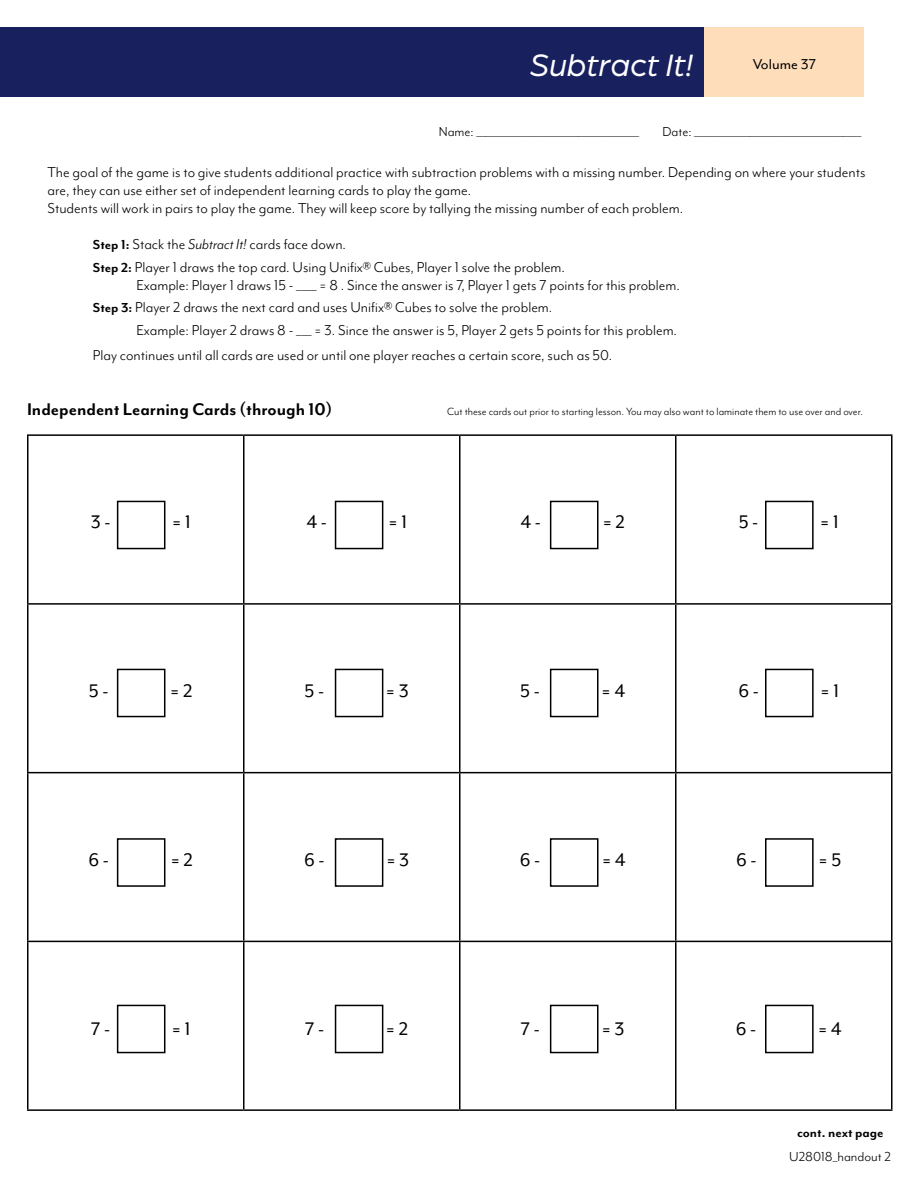
<style>
.page{position:relative;width:918px;height:1188px;background:#fff}
.page>*{position:absolute;margin:0;border:0;box-sizing:border-box;transform-origin:0 0}
.t1{font:italic 33px "Arboria";color:#fff}
.t2{font:21px "Mr Eaves Mod OT";color:#000}
.t3{font:700 19.5px "Mr Eaves Mod OT";color:#000}
.t4{font:16.5px/18px "Mr Eaves Mod OT";color:#000}
.t5{font:16.5px "Mr Eaves Mod OT";color:#000}
.t6{font:15px "Mr Eaves Mod OT";color:#000}
.t7{font:700 15px "Mr Eaves Mod OT";color:#000}
.t8{font:12px "Mr Eaves Mod OT";color:#000}
.s1{font-weight:700;font-size:15px}
.s2{font-style:italic}
</style>
<div class="page">
<hr style="left:27px;top:434px;width:217px;height:2px;background:#000">
<hr style="left:27px;top:436px;width:1px;height:167px;background:#000">
<hr style="left:244px;top:434px;width:216px;height:2px;background:#000">
<hr style="left:243px;top:436px;width:1px;height:167px;background:#000">
<hr style="left:460px;top:434px;width:216px;height:2px;background:#000">
<hr style="left:459px;top:436px;width:1px;height:167px;background:#000">
<hr style="left:676px;top:434px;width:216px;height:2px;background:#000">
<hr style="left:675px;top:436px;width:1px;height:167px;background:#000">
<hr style="left:891px;top:436px;width:1px;height:167px;background:#000">
<hr style="left:27px;top:603px;width:217px;height:2px;background:#000">
<hr style="left:27px;top:605px;width:1px;height:167px;background:#000">
<hr style="left:244px;top:603px;width:216px;height:2px;background:#000">
<hr style="left:243px;top:605px;width:1px;height:167px;background:#000">
<hr style="left:460px;top:603px;width:216px;height:2px;background:#000">
<hr style="left:459px;top:605px;width:1px;height:167px;background:#000">
<hr style="left:676px;top:603px;width:216px;height:2px;background:#000">
<hr style="left:675px;top:605px;width:1px;height:167px;background:#000">
<hr style="left:891px;top:605px;width:1px;height:167px;background:#000">
<hr style="left:27px;top:772px;width:217px;height:1px;background:#000">
<hr style="left:27px;top:773px;width:1px;height:168px;background:#000">
<hr style="left:244px;top:772px;width:216px;height:1px;background:#000">
<hr style="left:243px;top:773px;width:1px;height:168px;background:#000">
<hr style="left:460px;top:772px;width:216px;height:1px;background:#000">
<hr style="left:459px;top:773px;width:1px;height:168px;background:#000">
<hr style="left:676px;top:772px;width:216px;height:1px;background:#000">
<hr style="left:675px;top:773px;width:1px;height:168px;background:#000">
<hr style="left:891px;top:773px;width:1px;height:168px;background:#000">
<hr style="left:27px;top:941px;width:217px;height:1px;background:#000">
<hr style="left:27px;top:942px;width:1px;height:167px;background:#000">
<hr style="left:244px;top:941px;width:216px;height:1px;background:#000">
<hr style="left:243px;top:942px;width:1px;height:167px;background:#000">
<hr style="left:460px;top:941px;width:216px;height:1px;background:#000">
<hr style="left:459px;top:942px;width:1px;height:167px;background:#000">
<hr style="left:676px;top:941px;width:216px;height:1px;background:#000">
<hr style="left:675px;top:942px;width:1px;height:167px;background:#000">
<hr style="left:891px;top:942px;width:1px;height:167px;background:#000">
<hr style="left:27px;top:1109px;width:217px;height:2px;background:#000">
<hr style="left:244px;top:1109px;width:216px;height:2px;background:#000">
<hr style="left:460px;top:1109px;width:216px;height:2px;background:#000">
<hr style="left:676px;top:1109px;width:216px;height:2px;background:#000">
<div style="left:117px;top:501px;width:48px;height:48px;border:2px solid #000"></div>
<div style="left:117px;top:669px;width:48px;height:48px;border:2px solid #000"></div>
<div style="left:117px;top:838px;width:48px;height:49px;border:2px solid #000"></div>
<div style="left:117px;top:1005px;width:48px;height:48px;border:2px solid #000"></div>
<div style="left:335px;top:501px;width:48px;height:48px;border:2px solid #000"></div>
<div style="left:335px;top:669px;width:48px;height:48px;border:2px solid #000"></div>
<div style="left:335px;top:838px;width:48px;height:49px;border:2px solid #000"></div>
<div style="left:335px;top:1005px;width:48px;height:48px;border:2px solid #000"></div>
<div style="left:550px;top:501px;width:48px;height:48px;border:2px solid #000"></div>
<div style="left:550px;top:669px;width:48px;height:48px;border:2px solid #000"></div>
<div style="left:550px;top:838px;width:48px;height:49px;border:2px solid #000"></div>
<div style="left:550px;top:1005px;width:48px;height:48px;border:2px solid #000"></div>
<div style="left:765px;top:501px;width:49px;height:48px;border:2px solid #000"></div>
<div style="left:765px;top:669px;width:49px;height:48px;border:2px solid #000"></div>
<div style="left:765px;top:838px;width:49px;height:49px;border:2px solid #000"></div>
<div style="left:765px;top:1005px;width:49px;height:48px;border:2px solid #000"></div>
<div style="left:0;top:27px;width:705px;height:70px;background:#18205d"></div>
<div style="left:705px;top:27px;width:159px;height:70px;background:#feddbb"></div>
<h1 class="t1" style="left:530px;top:43px;width:165px">Subtract It!</h1>
<p class="t5" style="left:753px;top:55px;width:65px">Volume 37</p>
<p class="t6" style="left:439px;top:124px;width:202px">Name: ___________________________________</p>
<p class="t6" style="left:662px;top:124px;width:201px">Date: ____________________________________</p>
<p class="t4" style="left:48px;top:164px;width:819px">The goal of the game is to give students additional practice with subtraction problems with a missing number. Depending on where your students are, they can use either set of independent learning cards to play the game.<br>Students will work in pairs to play the game. They will keep score by tallying the missing number of each problem.</p>
<p class="t4" style="left:93px;top:233px;width:474px;line-height:22.5px"><span class="s1">Step 1:</span> Stack the <span class="s2">Subtract It!</span> cards face down.<br><span class="s1">Step 2:</span> Player 1 draws the top card. Using Unifix® Cubes, Player 1 solve the problem.</p>
<p class="t4" style="left:93px;top:274px;width:589px;line-height:22.5px;text-indent:43px">Example: Player 1 draws 15 - ____ = 8 . Since the answer is 7, Player 1 gets 7 points for this problem.<br><span class="s1">Step 3:</span> Player 2 draws the next card and uses Unifix® Cubes to solve the problem.</p>
<p class="t4" style="left:93px;top:318px;width:586px;line-height:24.8px;text-indent:43px">Example: Player 2 draws 8 - ___ = 3. Since the answer is 5, Player 2 gets 5 points for this problem.<br>Play continues until all cards are used or until one player reaches a certain score, such as 50.</p>
<p class="t3" style="left:27px;top:399px;width:307px">Independent Learning Cards (through 10)</p>
<p class="t8" style="left:447px;top:405px;width:417px">Cut these cards out prior to starting lesson. You may also want to laminate them to use over and over.</p>
<p class="t2" style="left:91px;top:511px;width:21px">3 -</p>
<p class="t2" style="left:172px;top:511px;width:20px">= 1</p>
<p class="t2" style="left:306px;top:511px;width:22px">4 -</p>
<p class="t2" style="left:389px;top:511px;width:20px">= 1</p>
<p class="t2" style="left:520px;top:511px;width:22px">4 -</p>
<p class="t2" style="left:603px;top:511px;width:24px">= 2</p>
<p class="t2" style="left:739px;top:511px;width:21px">5 -</p>
<p class="t2" style="left:820px;top:511px;width:20px">= 1</p>
<p class="t2" style="left:89px;top:679px;width:21px">5 -</p>
<p class="t2" style="left:170px;top:679px;width:24px">= 2</p>
<p class="t2" style="left:305px;top:679px;width:21px">5 -</p>
<p class="t2" style="left:386px;top:679px;width:24px">= 3</p>
<p class="t2" style="left:520px;top:679px;width:21px">5 -</p>
<p class="t2" style="left:602px;top:679px;width:25px">= 4</p>
<p class="t2" style="left:738px;top:679px;width:22px">6 -</p>
<p class="t2" style="left:821px;top:679px;width:20px">= 1</p>
<p class="t2" style="left:88px;top:848px;width:22px">6 -</p>
<p class="t2" style="left:171px;top:848px;width:24px">= 2</p>
<p class="t2" style="left:304px;top:848px;width:22px">6 -</p>
<p class="t2" style="left:386px;top:848px;width:24px">= 3</p>
<p class="t2" style="left:520px;top:848px;width:22px">6 -</p>
<p class="t2" style="left:602px;top:848px;width:25px">= 4</p>
<p class="t2" style="left:736px;top:848px;width:22px">6 -</p>
<p class="t2" style="left:819px;top:848px;width:24px">= 5</p>
<p class="t2" style="left:91px;top:1017px;width:21px">7 -</p>
<p class="t2" style="left:172px;top:1017px;width:20px">= 1</p>
<p class="t2" style="left:305px;top:1017px;width:21px">7 -</p>
<p class="t2" style="left:386px;top:1017px;width:24px">= 2</p>
<p class="t2" style="left:521px;top:1017px;width:21px">7 -</p>
<p class="t2" style="left:602px;top:1017px;width:24px">= 3</p>
<p class="t2" style="left:736px;top:1017px;width:22px">6 -</p>
<p class="t2" style="left:818px;top:1017px;width:25px">= 4</p>
<p class="t7" style="left:797px;top:1125px;width:88px">cont. next page</p>
<p class="t6" style="left:789px;top:1148px;width:103px">U28018_handout 2</p>
</div>
